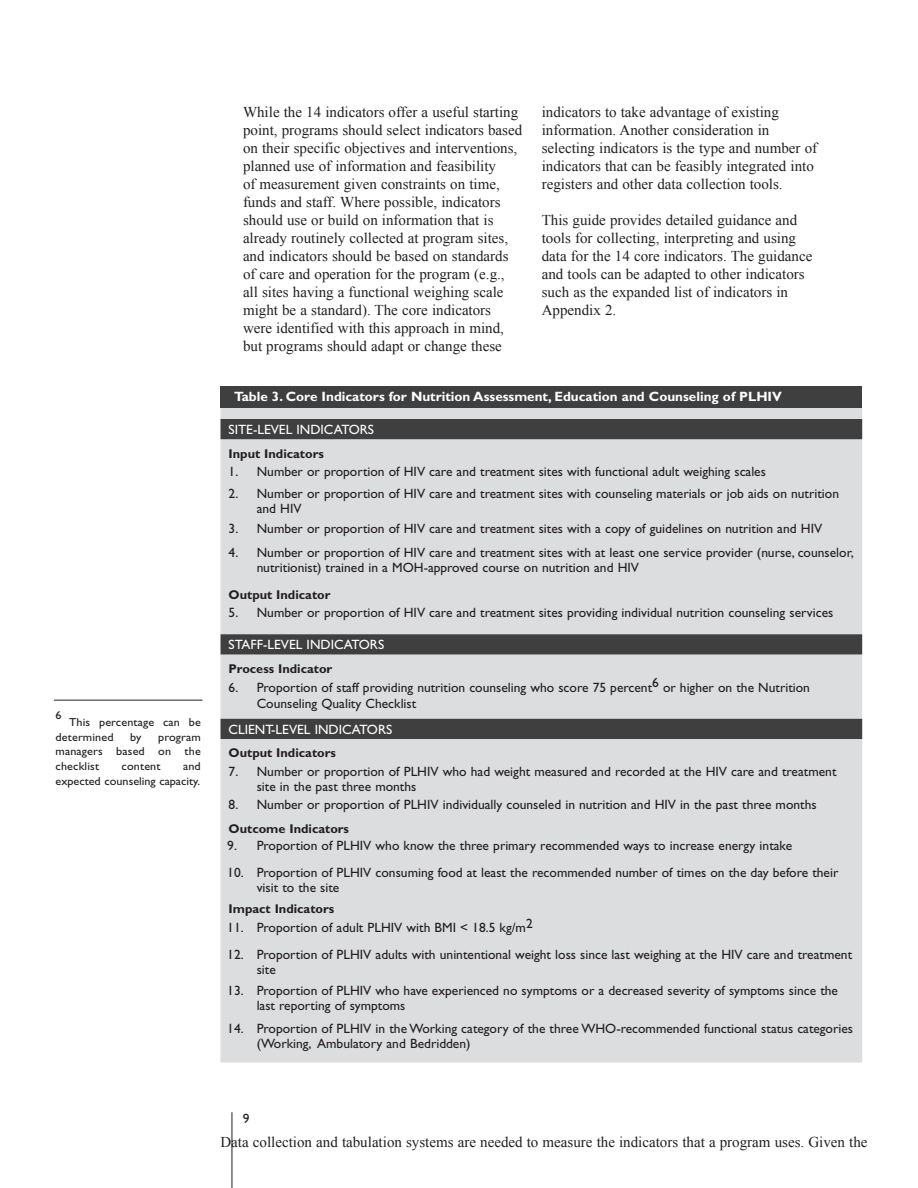
<style>
.page{position:relative;width:918px;height:1188px;background:#fff}
.page>*{position:absolute;margin:0;border:0;box-sizing:border-box;transform-origin:0 0}
.t1{font:15px/18px "Times New Roman";color:#231f20}
.t2{font:13.5px/15px "Gill Sans";color:#231f20}
.t3{font:700 13.5px "Gill Sans";color:#fff}
.t4{font:13.5px "Gill Sans";color:#fff}
.t5{font:700 12.75px "Gill Sans";color:#231f20}
.t6{font:11.55px/14.7px "Gill Sans";letter-spacing:.01em;color:#231f20;scale:1.05 1}
</style>
<div class="page">
<hr style="left:232px;top:1112px;width:1px;height:76px;background:#231f20">
<div style="left:220px;top:406px;width:642px;height:657px;background:#dcdddf"></div>
<svg style="left:220px;top:419px;width:642px;height:320px;background:#bebfc1"></svg>
<div style="left:221px;top:386px;width:641px;height:22px;background:#3f3f40"></div>
<hr style="left:54px;top:700px;width:148px;height:1px;background:#231f20">
<p class="t6" style="left:56px;top:708px;width:7px">6</p>
<p class="t6" style="left:56px;top:715px;width:140px;text-indent:13px">This percentage can be determined</p>
<p class="t6" style="left:130px;top:730px;width:12px">by</p>
<p class="t6" style="left:56px;top:730px;width:140px;text-align:justify;text-indent:103px">program managers based on the checklist</p>
<p class="t6" style="left:56px;top:758px;width:140px;line-height:15.5px;text-align:right">and<br>expected counseling capacity.</p>
<p class="t6" style="left:122px;top:759px;width:39px">content</p>
<p class="t1" style="left:243px;top:102px;width:281px">While the 14 indicators offer a useful starting point, programs should select indicators based on their specific objectives and interventions, planned use of information and feasibility<br>of measurement given constraints on time, funds and staff. Where possible, indicators should use or build on information that is already routinely collected at program sites, and indicators should be based on standards of care and operation for the program (e.g., all sites having a functional weighing scale might be a standard). The core indicators were identified with this approach in mind, but programs should adapt or change these</p>
<p class="t1" style="left:542px;top:102px;width:277px">indicators to take advantage of existing information. Another consideration in selecting indicators is the type and number of indicators that can be feasibly integrated into registers and other data collection tools.</p>
<p class="t1" style="left:542px;top:210px;width:272px">This guide provides detailed guidance and tools for collecting, interpreting and using data for the 14 core indicators. The guidance and tools can be adapted to other indicators such as the expanded list of indicators in Appendix 2.</p>
<p class="t3" style="left:234px;top:388px;width:549px">Table 3. Core Indicators for Nutrition Assessment, Education and Counseling of PLHIV</p>
<p class="t4" style="left:229px;top:422px;width:147px">SITE-LEVEL INDICATORS</p>
<p class="t5" style="left:229px;top:446px;width:97px">Input Indicators</p>
<p class="t2" style="left:229px;top:464px;width:539px">1. Number or proportion of HIV care and treatment sites with functional adult weighing scales</p>
<p class="t2" style="left:257px;top:486px;width:584px;text-indent:-28px">2. Number or proportion of HIV care and treatment sites with counseling materials or job aids on nutrition and HIV</p>
<p class="t2" style="left:229px;top:521px;width:595px">3. Number or proportion of HIV care and treatment sites with a copy of guidelines on nutrition and HIV</p>
<p class="t2" style="left:257px;top:545px;width:598px;text-indent:-28px">4. Number or proportion of HIV care and treatment sites with at least one service provider (nurse, counselor, nutritionist) trained in a MOH-approved course on nutrition and HIV</p>
<p class="t5" style="left:229px;top:587px;width:103px">Output Indicator</p>
<p class="t2" style="left:229px;top:605px;width:606px">5. Number or proportion of HIV care and treatment sites providing individual nutrition counseling services</p>
<p class="t4" style="left:229px;top:637px;width:157px">STAFF-LEVEL INDICATORS</p>
<p class="t5" style="left:229px;top:661px;width:105px">Process Indicator</p>
<p class="t2" style="left:257px;top:679px;width:555px;line-height:16.2px;text-indent:-28px">6. Proportion of staff providing nutrition counseling who score 75 percent6 or higher on the Nutrition<br>Counseling Quality Checklist</p>
<p class="t4" style="left:229px;top:722px;width:165px">CLIENT-LEVEL INDICATORS</p>
<p class="t5" style="left:229px;top:745px;width:109px">Output Indicators</p>
<p class="t2" style="left:257px;top:764px;width:581px;text-indent:-28px">7. Number or proportion of PLHIV who had weight measured and recorded at the HIV care and treatment site in the past three months</p>
<p class="t2" style="left:229px;top:797px;width:590px">8. Number or proportion of PLHIV individually counseled in nutrition and HIV in the past three months</p>
<p class="t5" style="left:229px;top:821px;width:122px">Outcome Indicators</p>
<p class="t2" style="left:227px;top:838px;width:566px">9. Proportion of PLHIV who know the three primary recommended ways to increase energy intake</p>
<p class="t2" style="left:257px;top:865px;width:583px;text-indent:-29px">10. Proportion of PLHIV consuming food at least the recommended number of times on the day before their visit to the site</p>
<p class="t5" style="left:229px;top:901px;width:107px">Impact Indicators</p>
<p class="t2" style="left:227px;top:920px;width:307px">11. Proportion of adult PLHIV with BMI &lt; 18.5 kg/m2</p>
<p class="t2" style="left:257px;top:947px;width:597px;text-indent:-29px">12. Proportion of PLHIV adults with unintentional weight loss since last weighing at the HIV care and treatment site</p>
<p class="t2" style="left:257px;top:983px;width:583px;text-indent:-29px">13. Proportion of PLHIV who have experienced no symptoms or a decreased severity of symptoms since the last reporting of symptoms</p>
<p class="t2" style="left:257px;top:1021px;width:598px;text-indent:-29px">14. Proportion of PLHIV in the Working category of the three WHO-recommended functional status categories (Working, Ambulatory and Bedridden)</p>
<p class="t2" style="left:243px;top:1111px;width:8px">9</p>
<p class="t1" style="left:220px;top:1132px;width:649px">Data collection and tabulation systems are needed to measure the indicators that a program uses. Given the</p>
</div>
